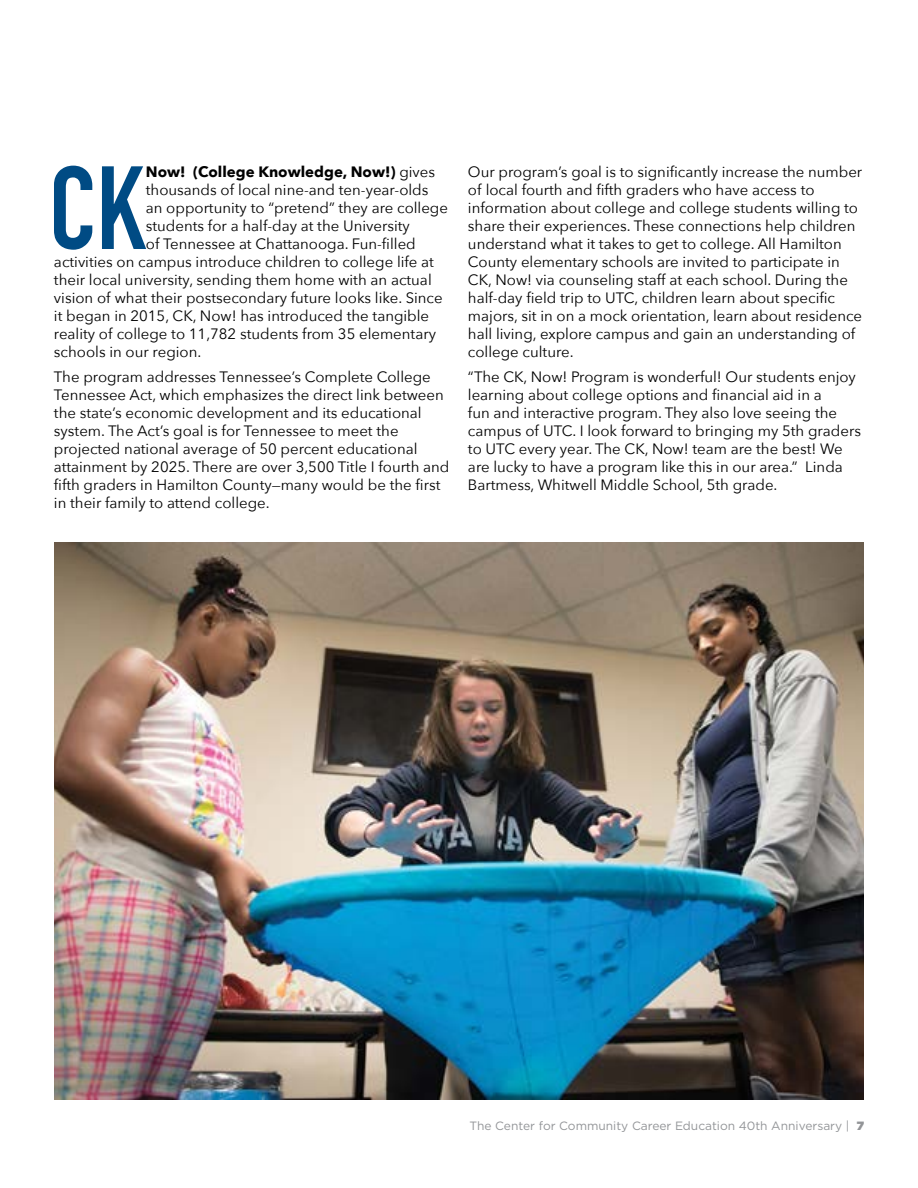
<style>
.page{position:relative;width:918px;height:1188px;background:#fff}
.page>*{position:absolute;margin:0;border:0;box-sizing:border-box;transform-origin:0 0}
.t1{font:700 116.1px "DIN Condensed";color:#004b84}
.t2{font:15px/18px "Avenir Next";color:#000}
.t3{font:700 15px "Avenir Next";color:#000}
.t4{font:12px "Gotham";color:#939598}
.s1{font-weight:400}
.s2{font-weight:900}
</style>
<div class="page">
<img style="left:54px;top:542px;width:810px;height:558px">
<h1 class="t1" style="left:49px;top:130px;width:98px">CK</h1>
<p class="t3" style="left:146px;top:159px;width:291px">Now! (College Knowledge, Now!) <span class="s1">gives</span></p>
<p class="t2" style="left:146px;top:180px;width:284px">thousands of local nine-and ten-year-olds</p>
<p class="t2" style="left:146px;top:198px;width:304px">an opportunity to “pretend” they are college</p>
<p class="t2" style="left:146px;top:216px;width:266px">students for a half-day at the University</p>
<p class="t2" style="left:146px;top:234px;width:271px">of Tennessee at Chattanooga. Fun-filled</p>
<p class="t2" style="left:54px;top:252px;width:381px">activities on campus introduce children to college life at</p>
<p class="t2" style="left:54px;top:270px;width:379px">their local university, sending them home with an actual</p>
<p class="t2" style="left:54px;top:288px;width:390px">vision of what their postsecondary future looks like. Since</p>
<p class="t2" style="left:54px;top:306px;width:377px">it began in 2015, CK, Now! has introduced the tangible</p>
<p class="t2" style="left:54px;top:324px;width:384px">reality of college to 11,782 students from 35 elementary</p>
<p class="t2" style="left:54px;top:342px;width:149px">schools in our region.</p>
<p class="t2" style="left:54px;top:367px;width:397px">The program addresses Tennessee’s Complete College Tennessee Act, which emphasizes the direct link between the state’s economic development and its educational system. The Act’s goal is for Tennessee to meet the projected national average of 50 percent educational attainment by 2025. There are over 3,500 Title I fourth and fifth graders in Hamilton County—many would be the first in their family to attend college.</p>
<p class="t2" style="left:468px;top:162px;width:396px">Our program’s goal is to significantly increase the number of local fourth and fifth graders who have access to information about college and college students willing to share their experiences. These connections help children understand what it takes to get to college. All Hamilton County elementary schools are invited to participate in CK, Now! via counseling staff at each school. During the half-day field trip to UTC, children learn about specific majors, sit in on a mock orientation, learn about residence hall living, explore campus and gain an understanding of college culture.</p>
<p class="t2" style="left:468px;top:367px;width:395px">“The CK, Now! Program is wonderful! Our students enjoy learning about college options and financial aid in a<br>fun and interactive program. They also love seeing the campus of UTC. I look forward to bringing my 5th graders to UTC every year. The CK, Now! team are the best! We are lucky to have a program like this in our area.” Linda Bartmess, Whitwell Middle School, 5th grade.</p>
<p class="t4" style="left:470px;top:1118px;width:396px">The Center for Community Career Education 40th Anniversary | <span class="s2">7</span></p>
</div>
